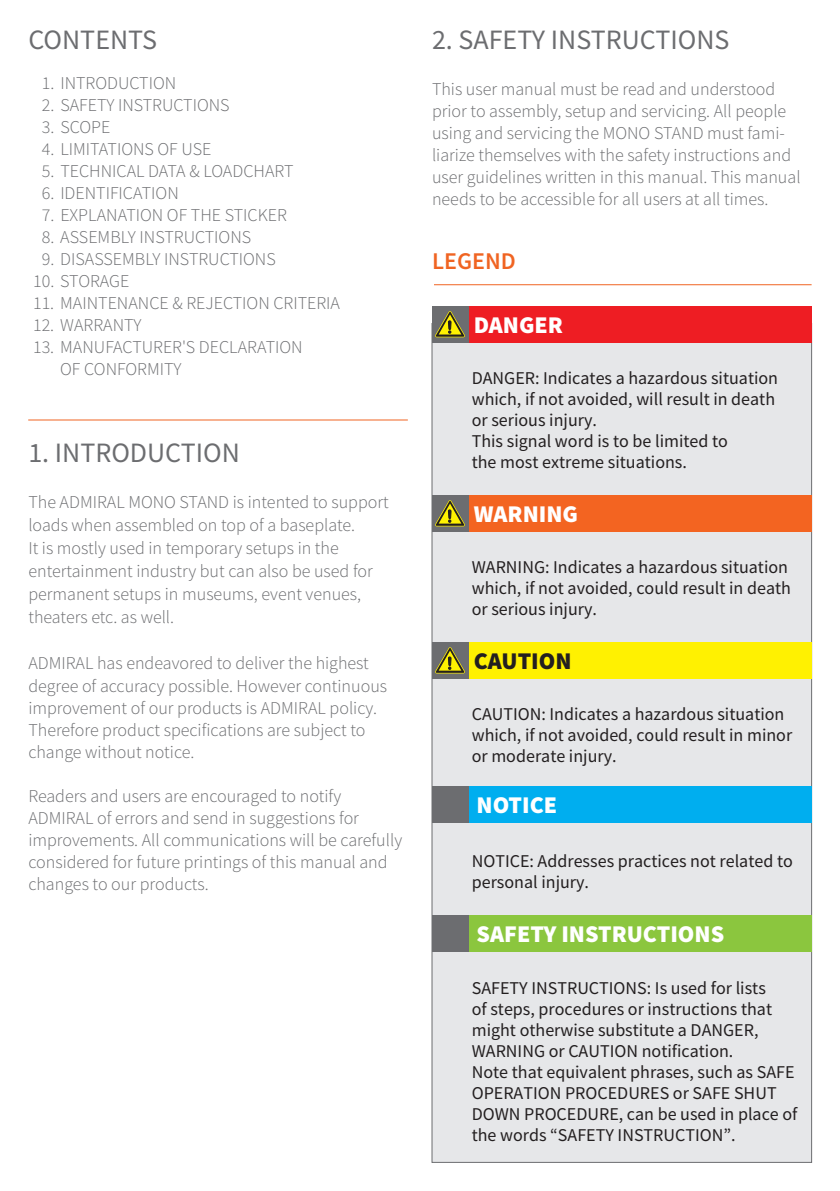
<style>
.page{position:relative;width:840px;height:1191px;background:#fff}
.page>*{position:absolute;margin:0;border:0;box-sizing:border-box;transform-origin:0 0}
.t1{font:28px "Source Sans Pro";color:#6c6d70}
.t2{font:900 24px "Source Sans Pro";color:#fff}
.t3{font:900 24px "Source Sans Pro";color:#231f20}
.t4{font:600 24px "Source Sans Pro";color:#f06422}
.t5{font:300 18px/22px "Source Sans Pro";color:#6c6d70}
.t6{font:18px/21px "Source Sans Pro";color:#231f20}
</style>
<div class="page">
<hr style="left:28px;top:420px;width:379px;height:1px;background:#f06422">
<hr style="left:434px;top:284px;width:377px;height:1px;background:#f06422">
<div style="left:431px;top:323px;width:380px;height:839px;background:#e6e7e9;border:1px solid #6c6d70"></div>
<div style="left:456px;top:306px;width:355px;height:36px;background:#ee1d23"></div>
<div style="left:432px;top:306px;width:36px;height:36px;background:#6c6d70"></div>
<svg style="left:435px;top:311px;width:29px;height:26px"></svg>
<div style="left:447px;top:320px;width:4px;height:10px;border:1px solid #231f20"></div>
<div style="left:460px;top:495px;width:351px;height:36px;background:#f36421"></div>
<div style="left:432px;top:495px;width:36px;height:36px;background:#6c6d70"></div>
<svg style="left:435px;top:500px;width:29px;height:26px"></svg>
<div style="left:447px;top:509px;width:4px;height:10px;border:1px solid #231f20"></div>
<div style="left:459px;top:642px;width:352px;height:36px;background:#fff101"></div>
<div style="left:432px;top:642px;width:36px;height:36px;background:#6c6d70"></div>
<svg style="left:435px;top:647px;width:29px;height:26px"></svg>
<div style="left:447px;top:656px;width:4px;height:10px;border:1px solid #231f20"></div>
<div style="left:454px;top:786px;width:357px;height:36px;background:#00aeef"></div>
<div style="left:432px;top:786px;width:36px;height:36px;background:#6c6d70"></div>
<div style="left:432px;top:915px;width:379px;height:36px;background:#8bc63e"></div>
<div style="left:432px;top:915px;width:36px;height:36px;background:#6c6d70"></div>
<h1 class="t1" style="left:28px;top:22px;width:130px">CONTENTS</h1>
<p class="t5" style="left:42px;top:72px;width:136px">1. INTRODUCTION</p>
<p class="t5" style="left:42px;top:94px;width:189px">2. SAFETY INSTRUCTIONS</p>
<p class="t5" style="left:42px;top:116px;width:70px">3. SCOPE</p>
<p class="t5" style="left:42px;top:138px;width:171px">4. LIMITATIONS OF USE</p>
<p class="t5" style="left:42px;top:160px;width:253px">5. TECHNICAL DATA &amp; LOADCHART</p>
<p class="t5" style="left:42px;top:182px;width:138px">6. IDENTIFICATION</p>
<p class="t5" style="left:42px;top:204px;width:246px">7. EXPLANATION OF THE STICKER</p>
<p class="t5" style="left:42px;top:226px;width:211px">8. ASSEMBLY INSTRUCTIONS</p>
<p class="t5" style="left:42px;top:248px;width:235px">9. DISASSEMBLY INSTRUCTIONS</p>
<p class="t5" style="left:33px;top:270px;width:98px">10. STORAGE</p>
<p class="t5" style="left:33px;top:292px;width:308px">11. MAINTENANCE &amp; REJECTION CRITERIA</p>
<p class="t5" style="left:33px;top:314px;width:110px">12. WARRANTY</p>
<p class="t5" style="left:60px;top:336px;width:244px;text-indent:-27px">13. MANUFACTURER'S DECLARATION<br>OF CONFORMITY</p>
<h1 class="t1" style="left:28px;top:434px;width:213px">1. INTRODUCTION</h1>
<p class="t5" style="left:28px;top:490px;width:362px;line-height:23px">The ADMIRAL MONO STAND is intented to support loads when assembled on top of a baseplate.<br>It is mostly used in temporary setups in the entertainment industry but can also be used for permanent setups in museums, event venues, theaters etc. as well.</p>
<p class="t5" style="left:28px;top:651px;width:360px">ADMIRAL has endeavored to deliver the highest degree of accuracy possible. However continuous improvement of our products is ADMIRAL policy.<br>Therefore product specifications are subject to change without notice.</p>
<p class="t5" style="left:28px;top:784px;width:375px">Readers and users are encouraged to notify ADMIRAL of errors and send in suggestions for improvements. All communications will be carefully considered for future printings of this manual and changes to our products.</p>
<h1 class="t1" style="left:432px;top:22px;width:299px">2. SAFETY INSTRUCTIONS</h1>
<p class="t5" style="left:432px;top:78px;width:370px">This user manual must be read and understood prior to assembly, setup and servicing. All people using and servicing the MONO STAND must fami&shy;liarize themselves with the safety instructions and user guidelines written in this manual. This manual needs to be accessible for all users at all times.</p>
<h2 class="t4" style="left:432px;top:245px;width:85px">LEGEND</h2>
<h2 class="t2" style="left:473px;top:309px;width:91px">DANGER</h2>
<p class="t6" style="left:471px;top:368px;width:308px">DANGER: Indicates a hazardous situation which, if not avoided, will result in death or serious injury.<br>This signal word is to be limited to<br>the most extreme situations.</p>
<h2 class="t2" style="left:473px;top:498px;width:106px">WARNING</h2>
<p class="t6" style="left:471px;top:557px;width:320px">WARNING: Indicates a hazardous situation which, if not avoided, could result in death or serious injury.</p>
<h2 class="t3" style="left:473px;top:645px;width:99px">CAUTION</h2>
<p class="t6" style="left:471px;top:704px;width:322px">CAUTION: Indicates a hazardous situation which, if not avoided, could result in minor or moderate injury.</p>
<h2 class="t2" style="left:476px;top:788px;width:82px">NOTICE</h2>
<p class="t6" style="left:471px;top:851px;width:322px">NOTICE: Addresses practices not related to personal injury.</p>
<h2 class="t2" style="left:476px;top:918px;width:249px">SAFETY INSTRUCTIONS</h2>
<p class="t6" style="left:471px;top:977px;width:327px">SAFETY INSTRUCTIONS: Is used for lists<br>of steps, procedures or instructions that might otherwise substitute a DANGER, WARNING or CAUTION notification.<br>Note that equivalent phrases, such as SAFE OPERATION PROCEDURES or SAFE SHUT DOWN PROCEDURE, can be used in place of the words “SAFETY INSTRUCTION”.</p>
</div>
